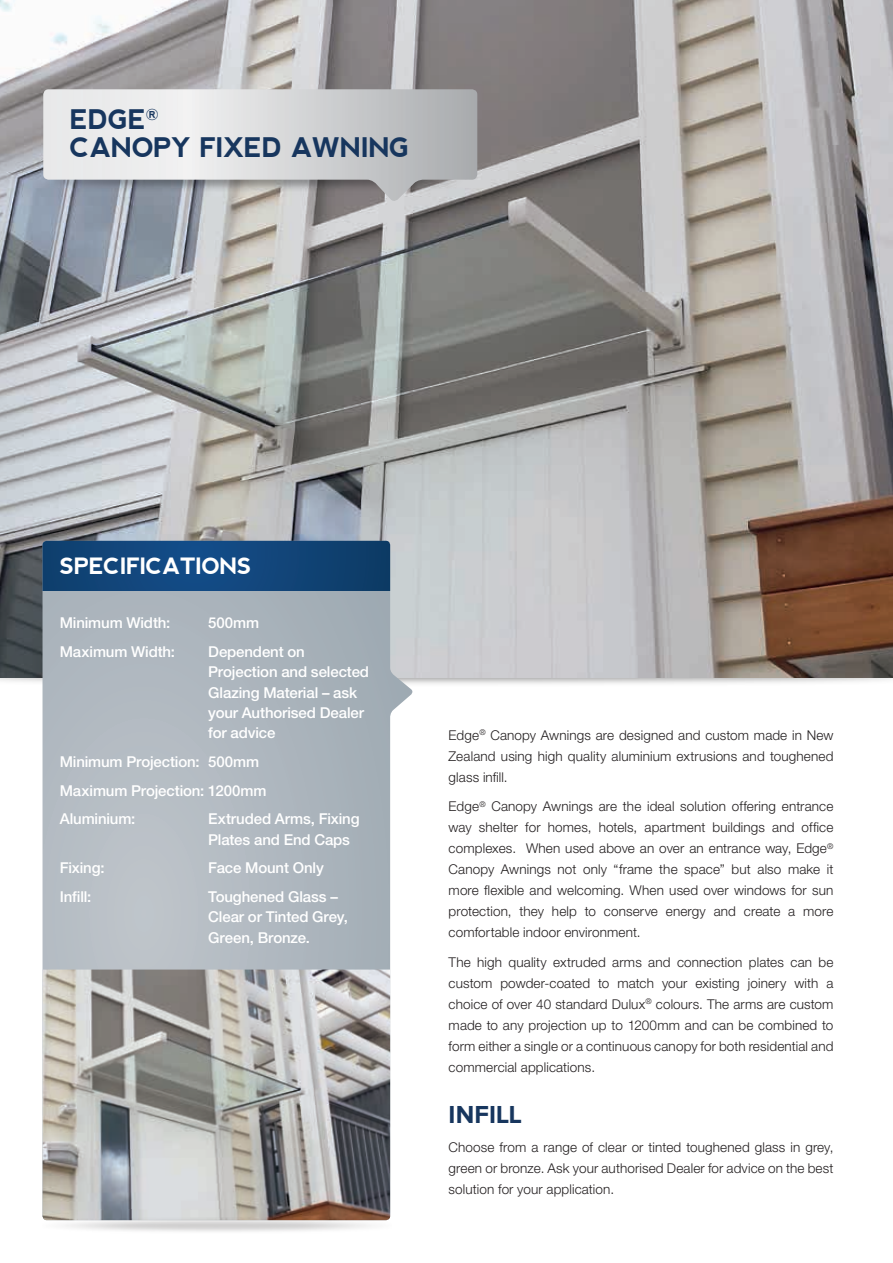
<style>
.page{position:relative;width:893px;height:1263px;background:#fff}
.page>*{position:absolute;margin:0;border:0;box-sizing:border-box;transform-origin:0 0}
.t1{font:700 27px/28.2px "nevis";letter-spacing:-.02em;color:#17365e}
.t2{font:700 25.5px "Proxima Nova";letter-spacing:.005em;color:#17365e}
.t3{font:700 22.5px "nevis";letter-spacing:-.02em;color:#fff}
.t4{font:500 15px/20.2px "Helvetica Neue LT Std";letter-spacing:-.01em;color:#fff}
.t5{font:300 13.5px/21px "Helvetica Neue LT Std";letter-spacing:.01em;color:#231f20;text-align:justify}
</style>
<div class="page">
<img style="left:0;top:677px;width:893px;height:21px">
<img style="left:0;top:0;width:893px;height:677px">
<svg style="left:43px;top:541px;width:371px;height:669px;background:#b5bdc4"></svg>
<img style="left:43px;top:969px;width:347px;height:241px">
<svg style="left:43px;top:541px;width:347px;height:50px;background:#104478"></svg>
<img style="left:27px;top:139px;width:463px;height:69px">
<svg style="left:43px;top:89px;width:434px;height:114px;background:#cacbcd"></svg>
<img style="left:42px;top:1210px;width:349px;height:22px">
<h1 class="t1" style="left:70px;top:105px;width:341px">EDGE<sup>®<br></sup>CANOPY FIXED AWNING</h1>
<h3 class="t3" style="left:60px;top:553px;width:193px">SPECIFICATIONS</h3>
<p class="t4" style="left:60px;top:613px;width:112px">Minimum Width:</p>
<p class="t4" style="left:208px;top:613px;width:53px">500mm</p>
<p class="t4" style="left:60px;top:641px;width:117px">Maximum Width:</p>
<p class="t4" style="left:208px;top:641px;width:162px">Dependent on<br>Projection and selected<br>Glazing Material – ask your Authorised Dealer for advice</p>
<p class="t4" style="left:60px;top:747px;width:208px;line-height:28.8px">Minimum Projection: 500mm<br>Maximum Projection: 1200mm<br>Aluminium:</p>
<p class="t4" style="left:208px;top:809px;width:153px">Extruded Arms, Fixing<br>Plates and End Caps</p>
<p class="t4" style="left:60px;top:858px;width:46px">Fixing:</p>
<p class="t4" style="left:208px;top:858px;width:117px">Face Mount Only</p>
<p class="t4" style="left:60px;top:886px;width:33px">Infill:</p>
<p class="t4" style="left:208px;top:886px;width:141px">Toughened Glass –<br>Clear or Tinted Grey,<br>Green, Bronze.</p>
<p class="t5" style="left:449px;top:724px;width:386px">Edge<sup>®</sup> Canopy Awnings are designed and custom made in New Zealand using high quality aluminium extrusions and toughened glass infill.</p>
<p class="t5" style="left:449px;top:795px;width:386px">Edge<sup>®</sup> Canopy Awnings are the ideal solution offering entrance way shelter for homes, hotels, apartment buildings and office complexes. When used above an over an entrance way, Edge<sup>® </sup>Canopy Awnings not only “frame the space” but also make it more flexible and welcoming. When used over windows for sun protection, they help to conserve energy and create a more comfortable indoor environment.</p>
<p class="t5" style="left:449px;top:951px;width:386px">The high quality extruded arms and connection plates can be custom powder-coated to match your existing joinery with a choice of over 40 standard Dulux<sup>®</sup> colours. The arms are custom made to any projection up to 1200mm and can be combined to form either a single or a continuous canopy for both residential and commercial applications.</p>
<h2 class="t2" style="left:449px;top:1102px;width:75px">INFILL</h2>
<p class="t5" style="left:449px;top:1136px;width:386px">Choose from a range of clear or tinted toughened glass in grey, green or bronze. Ask your authorised Dealer for advice on the best solution for your application.</p>
</div>
